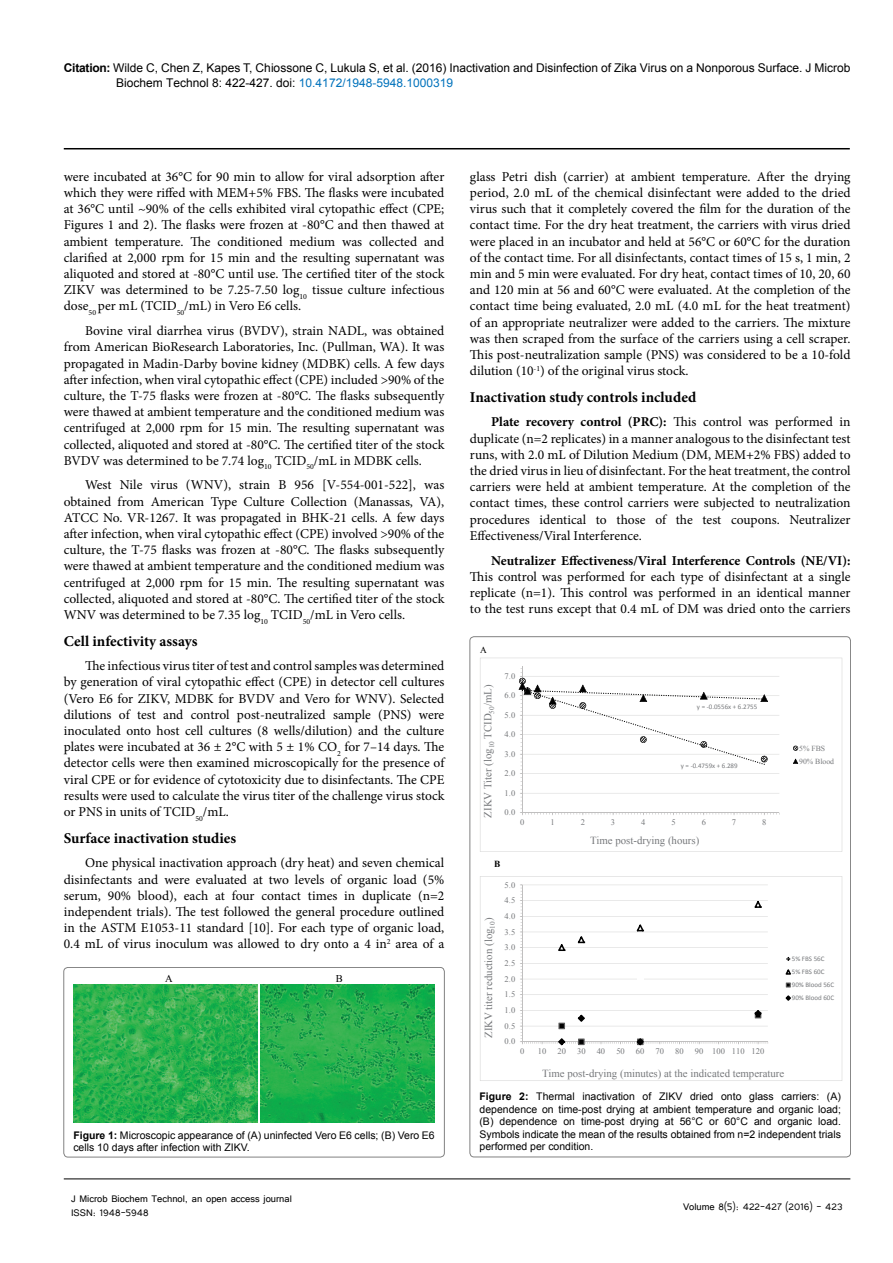
<style>
.page{position:relative;width:893px;height:1263px;background:#fff}
.page>*{position:absolute;margin:0;border:0;box-sizing:border-box;transform-origin:0 0}
.Sub-Hedding{font:700 15px "Minion Pro";color:#000}
.t1{font:13.5px/16.2px "Minion Pro";color:#000;text-align:justify}
.t2{font:12px/14.4px "Arial";color:#000}
.t3{font:12px "Tunga";color:#000}
.t4{font:10.8px "Times New Roman";color:#76787b}
.t5{font:10.5px/12.6px "Arial";color:#000}
.t6{font:10.35px "Times New Roman";color:#010101}
.t7{font:9.3px "Times New Roman";color:#000}
.t8{font:700 9.3px "Times New Roman";color:#000}
.t9{font:8.55px "Times New Roman";color:#76787b}
.t10{font:7.8px/13.2px "Times New Roman";color:#76787b}
.t11{font:6.9px/13px "Calibri";color:#76787b}
.s1{font-weight:700}
.s2{color:#0072bc}
</style>
<div class="page">
<hr style="left:64px;top:148px;width:786px;height:1px;background:#000">
<hr style="left:64px;top:1179px;width:786px;height:1px;background:#000">
<img style="left:73px;top:984px;width:185px;height:138px">
<img style="left:261px;top:984px;width:174px;height:138px">
<div style="left:64px;top:967px;width:380px;height:190px;border:1px solid #000;border-radius:4px"></div>
<svg style="left:480px;top:658px;width:362px;height:194px"></svg>
<svg style="left:480px;top:876px;width:362px;height:205px"></svg>
<p class="t2" style="left:116px;top:61px;width:736px;text-indent:-52px"><span class="s1">Citation:</span> Wilde C, Chen Z, Kapes T, Chiossone C, Lukula S, et al. (2016) Inactivation and Disinfection of Zika Virus on a Nonporous Surface. J Microb<br>Biochem Technol 8: 422-427. doi: <span class="s2">10.4172/1948-5948.1000319</span></p>
<p class="t1" style="left:64px;top:168px;width:382px">were incubated at 36°C for 90 min to allow for viral adsorption after which they were riffed with MEM+5% FBS. The flasks were incubated at 36°C until ~90% of the cells exhibited viral cytopathic effect (CPE; Figures 1 and 2). The flasks were frozen at -80°C and then thawed at ambient temperature. The conditioned medium was collected and clarified at 2,000 rpm for 15 min and the resulting supernatant was aliquoted and stored at -80°C until use. The certified titer of the stock ZIKV was determined to be 7.25-7.50 log<sub>10</sub> tissue culture infectious dose<sub>50</sub> per mL (TCID<sub>50</sub>/mL) in Vero E6 cells.</p>
<p class="t1" style="left:64px;top:323px;width:382px;text-indent:21px">Bovine viral diarrhea virus (BVDV), strain NADL, was obtained from American BioResearch Laboratories, Inc. (Pullman, WA). It was propagated in Madin-Darby bovine kidney (MDBK) cells. A few days after infection, when viral cytopathic effect (CPE) included &gt;90% of the culture, the T-75 flasks were frozen at -80°C. The flasks subsequently were thawed at ambient temperature and the conditioned medium was centrifuged at 2,000 rpm for 15 min. The resulting supernatant was collected, aliquoted and stored at -80°C. The certified titer of the stock BVDV was determined to be 7.74 log<sub>10</sub> TCID<sub>50</sub>/mL in MDBK cells.</p>
<p class="t1" style="left:64px;top:477px;width:382px;text-indent:21px">West Nile virus (WNV), strain B 956 [V-554-001-522], was obtained from American Type Culture Collection (Manassas, VA), ATCC No. VR-1267. It was propagated in BHK-21 cells. A few days after infection, when viral cytopathic effect (CPE) involved &gt;90% of the culture, the T-75 flasks was frozen at -80°C. The flasks subsequently were thawed at ambient temperature and the conditioned medium was centrifuged at 2,000 rpm for 15 min. The resulting supernatant was collected, aliquoted and stored at -80°C. The certified titer of the stock WNV was determined to be 7.35 log<sub>10</sub> TCID<sub>50</sub>/mL in Vero cells.</p>
<p class="Sub-Hedding" style="left:64px;top:630px;width:135px">Cell infectivity assays</p>
<p class="t1" style="left:64px;top:658px;width:382px;text-indent:21px">The infectious virus titer of test and control samples was determined by generation of viral cytopathic effect (CPE) in detector cell cultures (Vero E6 for ZIKV, MDBK for BVDV and Vero for WNV). Selected dilutions of test and control post-neutralized sample (PNS) were inoculated onto host cell cultures (8 wells/dilution) and the culture plates were incubated at 36 ± 2°C with 5 ± 1% CO<sub>2</sub> for 7–14 days. The detector cells were then examined microscopically for the presence of viral CPE or for evidence of cytotoxicity due to disinfectants. The CPE results were used to calculate the virus titer of the challenge virus stock or PNS in units of TCID<sub>50</sub>/mL.</p>
<p class="Sub-Hedding" style="left:64px;top:827px;width:174px">Surface inactivation studies</p>
<p class="t1" style="left:64px;top:855px;width:382px;text-indent:21px">One physical inactivation approach (dry heat) and seven chemical disinfectants and were evaluated at two levels of organic load (5% serum, 90% blood), each at four contact times in duplicate (n=2 independent trials). The test followed the general procedure outlined in the ASTM E1053-11 standard [10]. For each type of organic load, 0.4 mL of virus inoculum was allowed to dry onto a 4 in<sup>2</sup> area of a</p>
<p class="t6" style="left:165px;top:971px;width:9px">A</p>
<p class="t6" style="left:336px;top:971px;width:8px">B</p>
<p class="t5" style="left:73px;top:1129px;width:363px"><span class="s1">Figure 1:</span> Microscopic appearance of (A) uninfected Vero E6 cells; (B) Vero E6 cells 10 days after infection with ZIKV.</p>
<p class="t3" style="left:71px;top:1190px;width:222px">J Microb Biochem Technol, an open access journal</p>
<p class="t3" style="left:71px;top:1205px;width:79px">ISSN: 1948-5948</p>
<p class="t1" style="left:470px;top:168px;width:382px">glass Petri dish (carrier) at ambient temperature. After the drying period, 2.0 mL of the chemical disinfectant were added to the dried virus such that it completely covered the film for the duration of the contact time. For the dry heat treatment, the carriers with virus dried were placed in an incubator and held at 56°C or 60°C for the duration of the contact time. For all disinfectants, contact times of 15 s, 1 min, 2 min and 5 min were evaluated. For dry heat, contact times of 10, 20, 60 and 120 min at 56 and 60°C were evaluated. At the completion of the contact time being evaluated, 2.0 mL (4.0 mL for the heat treatment) of an appropriate neutralizer were added to the carriers. The mixture was then scraped from the surface of the carriers using a cell scraper.<br>This post-neutralization sample (PNS) was considered to be a 10-fold dilution (10<sup>-1</sup>) of the original virus stock.</p>
<p class="Sub-Hedding" style="left:470px;top:386px;width:228px">Inactivation study controls included</p>
<p class="t1" style="left:470px;top:414px;width:382px;text-indent:21px"><span class="s1">Plate recovery control (PRC):</span> This control was performed in duplicate (n=2 replicates) in a manner analogous to the disinfectant test runs, with 2.0 mL of Dilution Medium (DM, MEM+2% FBS) added to the dried virus in lieu of disinfectant. For the heat treatment, the control carriers were held at ambient temperature. At the completion of the contact times, these control carriers were subjected to neutralization procedures identical to those of the test coupons. Neutralizer Effectiveness/Viral Interference.</p>
<p class="t1" style="left:470px;top:552px;width:382px;text-indent:21px"><span class="s1">Neutralizer Effectiveness/Viral Interference Controls (NE/VI):<br></span>This control was performed for each type of disinfectant at a single replicate (n=1). This control was performed in an identical manner to the test runs except that 0.4 mL of DM was dried onto the carriers</p>
<p class="t7" style="left:480px;top:643px;width:8px">A</p>
<p class="t4" style="left:481px;top:817px;width:134px;rotate:-90deg">ZIKV Titer (log<sub>10</sub> TCID<sub>50</sub>/mL)</p>
<p class="t9" style="left:505px;top:670px;width:12px">7.0</p>
<p class="t9" style="left:505px;top:690px;width:12px">6.0</p>
<p class="t9" style="left:505px;top:709px;width:12px">5.0</p>
<p class="t9" style="left:505px;top:729px;width:12px">4.0</p>
<p class="t9" style="left:505px;top:748px;width:12px">3.0</p>
<p class="t9" style="left:505px;top:768px;width:12px">2.0</p>
<p class="t9" style="left:505px;top:787px;width:12px">1.0</p>
<p class="t9" style="left:505px;top:807px;width:12px">0.0</p>
<p class="t11" style="left:697px;top:700px;width:62px">y = -0.0556x + 6.2755</p>
<p class="t11" style="left:681px;top:759px;width:58px">y = -0.4759x + 6.289</p>
<p class="t9" style="left:520px;top:817px;width:6px">0</p>
<p class="t9" style="left:551px;top:817px;width:6px">1</p>
<p class="t9" style="left:581px;top:817px;width:6px">2</p>
<p class="t9" style="left:611px;top:817px;width:6px">3</p>
<p class="t9" style="left:641px;top:817px;width:6px">4</p>
<p class="t9" style="left:671px;top:817px;width:6px">5</p>
<p class="t9" style="left:702px;top:817px;width:6px">6</p>
<p class="t9" style="left:732px;top:817px;width:6px">7</p>
<p class="t9" style="left:762px;top:817px;width:6px">8</p>
<p class="t4" style="left:590px;top:833px;width:111px">Time post-drying (hours)</p>
<p class="t8" style="left:494px;top:858px;width:8px">B</p>
<p class="t9" style="left:505px;top:879px;width:12px">5.0</p>
<p class="t4" style="left:481px;top:1038px;width:122px;rotate:-90deg">ZIKV titer reduction (log<sub>10</sub>)</p>
<p class="t9" style="left:505px;top:895px;width:12px">4.5</p>
<p class="t9" style="left:505px;top:910px;width:12px">4.0</p>
<p class="t9" style="left:505px;top:926px;width:12px">3.5</p>
<p class="t9" style="left:505px;top:942px;width:12px">3.0</p>
<p class="t9" style="left:505px;top:957px;width:12px">2.5</p>
<p class="t9" style="left:505px;top:973px;width:12px">2.0</p>
<p class="t9" style="left:505px;top:989px;width:12px">1.5</p>
<p class="t9" style="left:505px;top:1004px;width:12px">1.0</p>
<p class="t9" style="left:505px;top:1020px;width:12px">0.5</p>
<p class="t9" style="left:505px;top:1036px;width:12px">0.0</p>
<p class="t9" style="left:520px;top:1046px;width:6px">0</p>
<p class="t9" style="left:538px;top:1046px;width:10px">10</p>
<p class="t9" style="left:557px;top:1046px;width:10px">20</p>
<p class="t9" style="left:577px;top:1046px;width:10px">30</p>
<p class="t9" style="left:597px;top:1046px;width:10px">40</p>
<p class="t9" style="left:616px;top:1046px;width:10px">50</p>
<p class="t9" style="left:636px;top:1046px;width:10px">60</p>
<p class="t9" style="left:656px;top:1046px;width:10px">70</p>
<p class="t9" style="left:675px;top:1046px;width:10px">80</p>
<p class="t9" style="left:695px;top:1046px;width:71px">90 100 110 120</p>
<p class="t4" style="left:542px;top:1066px;width:244px">Time post-drying (minutes) at the indicated temperature</p>
<p class="t10" style="left:799px;top:741px;width:37px">5% FBS<br>90% Blood</p>
<p class="t11" style="left:792px;top:952px;width:44px">5% FBS 56C<br>5% FBS 60C<br>90% Blood 56C<br>90% Blood 60C</p>
<p class="t5" style="left:479px;top:1090px;width:363px;text-align:justify"><span class="s1">Figure 2:</span> Thermal inactivation of ZIKV dried onto glass carriers: (A) dependence on time-post drying at ambient temperature and organic load; (B) dependence on time-post drying at 56°C or 60°C and organic load.<br>Symbols indicate the mean of the results obtained from n=2 independent trials performed per condition.</p>
<p class="t3" style="left:683px;top:1199px;width:161px">Volume 8(5): 422-427 (2016) - 423</p>
</div>
